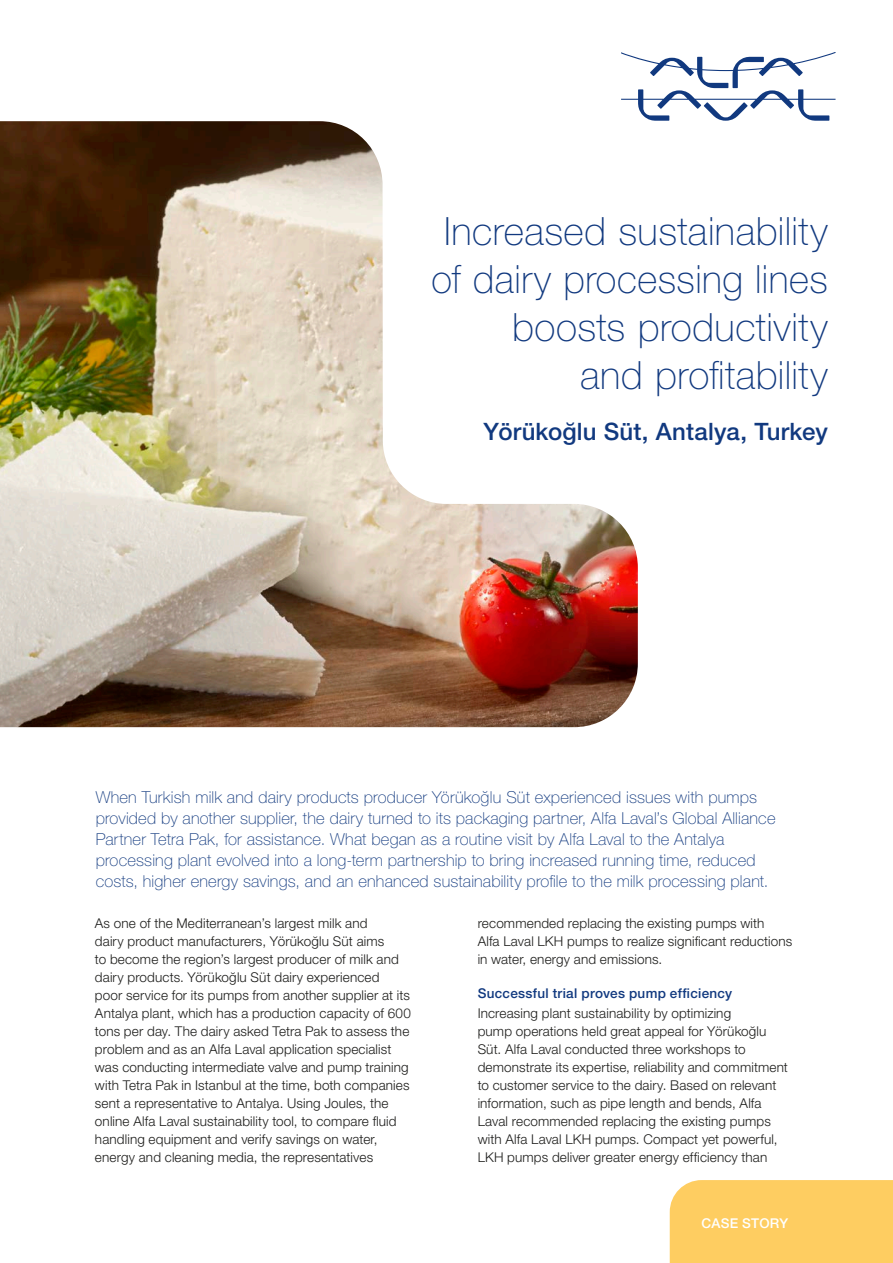
<style>
.page{position:relative;width:893px;height:1263px;background:#fff}
.page>*{position:absolute;margin:0;border:0;box-sizing:border-box;transform-origin:0 0}
.t1{font:100 39px/48px "Helvetica Neue LT Std";letter-spacing:.015em;color:#11397f;text-align:right}
.t2{font:500 24px "Helvetica Neue LT Std";letter-spacing:.01em;color:#11397f}
.t3{font:100 16.5px/21px "Helvetica Neue LT Std";letter-spacing:.01em;color:#11397f}
.t4{font:300 13.5px/18px "Helvetica Neue LT Std";letter-spacing:.01em;color:#1d1d1b}
.t5{font:500 13.5px "Helvetica Neue LT Std";letter-spacing:.02em;color:#11397f}
.t6{font:500 13.5px "Helvetica Neue LT Std";letter-spacing:.015em;color:#fff}
</style>
<div class="page">
<svg style="left:621px;top:52px;width:214px;height:69px"></svg>
<div style="left:670px;top:1180px;width:223px;height:83px;background:#fecd61"></div>
<img style="left:0;top:121px;width:638px;height:606px">
<h1 class="t1" style="left:431px;top:207px;width:398px">Increased sustainability of dairy processing lines boosts productivity<br>and profitability</h1>
<h2 class="t2" style="left:483px;top:418px;width:346px">Yörükog˘ lu Süt, Antalya, Turkey</h2>
<p class="t3" style="left:96px;top:786px;width:681px">When Turkish milk and dairy products producer Yörükog˘ lu Süt experienced issues with pumps provided by another supplier, the dairy turned to its packaging partner, Alfa Laval’s Global Alliance Partner Tetra Pak, for assistance. What began as a routine visit by Alfa Laval to the Antalya processing plant evolved into a long-term partnership to bring increased running time, reduced costs, higher energy savings, and an enhanced sustainability profile to the milk processing plant.</p>
<p class="t4" style="left:95px;top:914px;width:317px">As one of the Mediterranean’s largest milk and<br>dairy product manufacturers, Yörükog˘ lu Süt aims<br>to become the region’s largest producer of milk and dairy products. Yörükog˘ lu Süt dairy experienced<br>poor service for its pumps from another supplier at its Antalya plant, which has a production capacity of 600 tons per day. The dairy asked Tetra Pak to assess the problem and as an Alfa Laval application specialist was conducting intermediate valve and pump training with Tetra Pak in Istanbul at the time, both companies sent a representative to Antalya. Using Joules, the online Alfa Laval sustainability tool, to compare fluid handling equipment and verify savings on water, energy and cleaning media, the representatives</p>
<p class="t4" style="left:478px;top:914px;width:316px">recommended replacing the existing pumps with<br>Alfa Laval LKH pumps to realize significant reductions in water, energy and emissions.</p>
<p class="t5" style="left:478px;top:985px;width:256px">Successful trial proves pump efficiency</p>
<p class="t4" style="left:478px;top:1003px;width:312px">Increasing plant sustainability by optimizing<br>pump operations held great appeal for Yörükog˘ lu Süt. Alfa Laval conducted three workshops to demonstrate its expertise, reliability and commitment to customer service to the dairy. Based on relevant information, such as pipe length and bends, Alfa Laval recommended replacing the existing pumps with Alfa Laval LKH pumps. Compact yet powerful, LKH pumps deliver greater energy efficiency than</p>
<p class="t6" style="left:702px;top:1215px;width:88px">CASE STORY</p>
</div>
